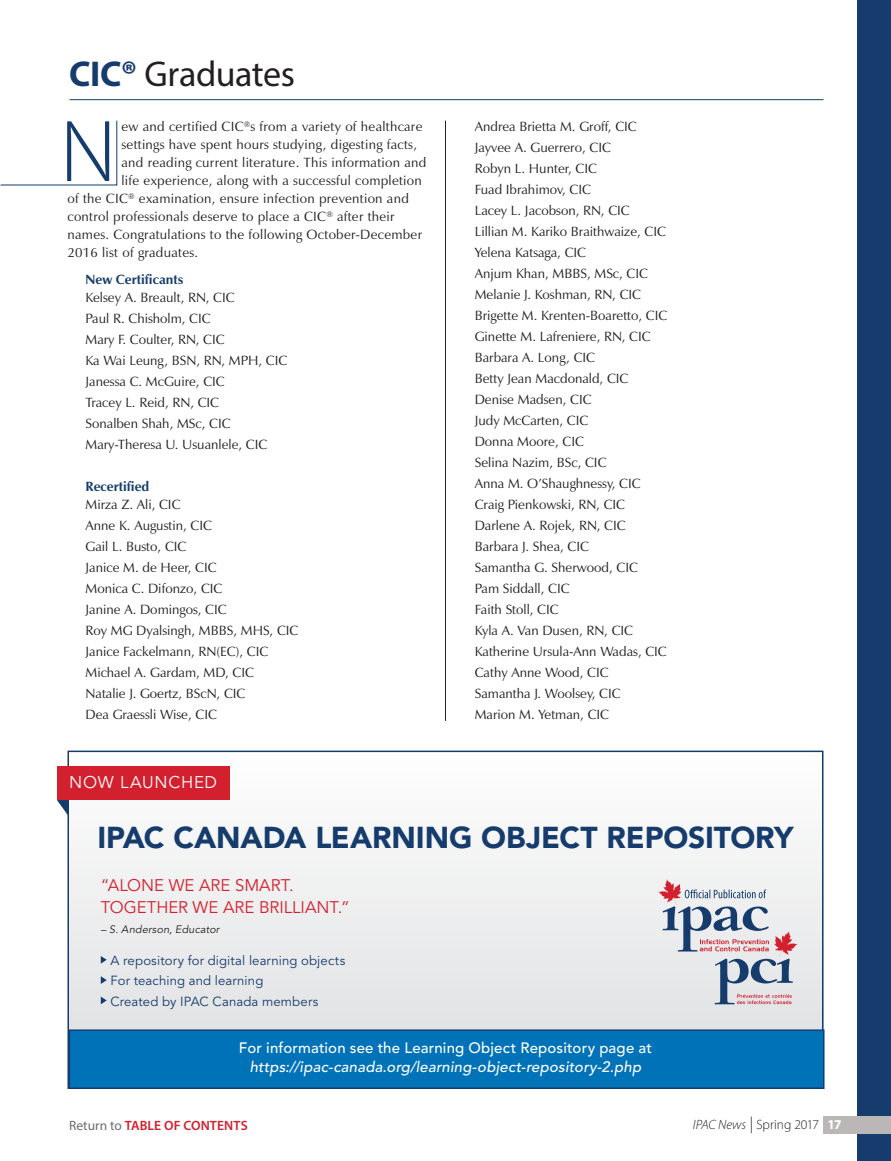
<style>
.page{position:relative;width:891px;height:1161px;background:#fff}
.page>*{position:absolute;margin:0;border:0;box-sizing:border-box;transform-origin:0 0}
.t1{font:300 88.5px "Myriad Pro";color:#163c6d}
.t2{font:36px "Myriad Pro";letter-spacing:-.015em;color:#231f20}
.t3{font:900 30px "Avenir";letter-spacing:-.005em;color:#163c6d}
.t4{font:16.8px "Avenir";color:#d2202f}
.t5{font:16.8px "Avenir";letter-spacing:.045em;color:#fff}
.t6{font:italic 500 15px "Avenir";letter-spacing:.015em;color:#fff}
.t7{font:500 15px "Avenir";letter-spacing:.01em;color:#fff}
.bt{font:13.5px "Zapf Humanist 601 BT";color:#231f20}
.bt1{font:13.5px "Zapf Humanist 601 BT";letter-spacing:.02em;color:#231f20}
.bt-2{font:700 13.5px "Zapf Humanist 601 BT";color:#163c6d}
.t8{font:600 13.5px "Myriad Pro";letter-spacing:.01em;color:#d2202f}
.t9{font:300 13.5px "Myriad Pro";letter-spacing:-.005em;color:#231f20}
.t10{font:13.2px "Avenir";letter-spacing:.01em;color:#163c6d}
.t11{font:italic 10.8px "Avenir";letter-spacing:.02em;color:#231f20}
.s1{font-weight:700;color:#163c6d}
.s2{font-weight:400;color:#6c6d70}
.s3{font-style:italic}
.s4{font-size:16.5px}
.s5{font-weight:700;color:#fff}
</style>
<div class="page">
<div style="left:857px;top:0;width:34px;height:1161px;background:#163c6d"></div>
<svg style="left:0;top:120px;width:117px;height:65px"></svg>
<hr style="left:70px;top:99px;width:754px;height:1px;background:#163c6d">
<hr style="left:445px;top:121px;width:1px;height:600px;background:#231f20">
<svg style="left:71px;top:845px;width:750px;height:184px;fill:#ebeced"></svg>
<svg style="left:658px;top:879px;width:139px;height:125px"></svg>
<svg style="left:57px;top:800px;width:12px;height:16px"></svg>
<div style="left:57px;top:766px;width:173px;height:34px;background:#d2202f"></div>
<div style="left:69px;top:1029px;width:756px;height:60px;background:#0072b8;border:2px solid #163c6d"></div>
<svg style="left:101px;top:956px;width:6px;height:8px"></svg>
<svg style="left:101px;top:976px;width:6px;height:8px"></svg>
<svg style="left:101px;top:997px;width:6px;height:7px"></svg>
<div style="left:824px;top:1116px;width:67px;height:18px;background:#bbb7b7"></div>
<p class="t2" style="left:69px;top:52px;width:227px"><span class="s1">CIC®</span> Graduates</p>
<p class="t1" style="left:60px;top:98px;width:58px">N</p>
<p class="bt1" style="left:122px;top:118px;width:303px">ew and certified CIC<sup>®</sup>s from a variety of healthcare</p>
<p class="bt1" style="left:122px;top:136px;width:297px">settings have spent hours studying, digesting facts,</p>
<p class="bt1" style="left:122px;top:154px;width:306px">and reading current literature. This information and</p>
<p class="bt1" style="left:122px;top:172px;width:302px">life experience, along with a successful completion</p>
<p class="bt1" style="left:68px;top:190px;width:343px">of the CIC<sup>®</sup> examination, ensure infection prevention and</p>
<p class="bt1" style="left:68px;top:208px;width:329px">control professionals deserve to place a CIC<sup>®</sup> after their</p>
<p class="bt1" style="left:68px;top:226px;width:356px">names. Congratulations to the following October-December</p>
<p class="bt1" style="left:68px;top:244px;width:132px">2016 list of graduates.</p>
<p class="bt-2" style="left:86px;top:271px;width:100px">New Certificants</p>
<p class="bt" style="left:86px;top:289px;width:151px">Kelsey A. Breault, RN, CIC</p>
<p class="bt" style="left:86px;top:310px;width:127px">Paul R. Chisholm, CIC</p>
<p class="bt" style="left:86px;top:331px;width:141px">Mary F. Coulter, RN, CIC</p>
<p class="bt" style="left:86px;top:352px;width:203px">Ka Wai Leung, BSN, RN, MPH, CIC</p>
<p class="bt" style="left:86px;top:373px;width:141px">Janessa C. McGuire, CIC</p>
<p class="bt" style="left:86px;top:394px;width:135px">Tracey L. Reid, RN, CIC</p>
<p class="bt" style="left:86px;top:415px;width:147px">Sonalben Shah, MSc, CIC</p>
<p class="bt" style="left:86px;top:436px;width:183px">Mary-Theresa U. Usuanlele, CIC</p>
<p class="bt-2" style="left:86px;top:478px;width:65px">Recertified</p>
<p class="bt" style="left:86px;top:496px;width:97px">Mirza Z. Ali, CIC</p>
<p class="bt" style="left:86px;top:517px;width:128px">Anne K. Augustin, CIC</p>
<p class="bt" style="left:86px;top:538px;width:102px">Gail L. Busto, CIC</p>
<p class="bt" style="left:86px;top:559px;width:133px">Janice M. de Heer, CIC</p>
<p class="bt" style="left:86px;top:580px;width:138px">Monica C. Difonzo, CIC</p>
<p class="bt" style="left:86px;top:601px;width:143px">Janine A. Domingos, CIC</p>
<p class="bt" style="left:86px;top:622px;width:214px">Roy MG Dyalsingh, MBBS, MHS, CIC</p>
<p class="bt" style="left:86px;top:643px;width:184px">Janice Fackelmann, RN(EC), CIC</p>
<p class="bt" style="left:86px;top:664px;width:170px">Michael A. Gardam, MD, CIC</p>
<p class="bt" style="left:86px;top:685px;width:161px">Natalie J. Goertz, BScN, CIC</p>
<p class="bt" style="left:86px;top:706px;width:133px">Dea Graessli Wise, CIC</p>
<p class="t5" style="left:69px;top:773px;width:150px">NOW LAUNCHED</p>
<p class="bt" style="left:475px;top:118px;width:164px">Andrea Brietta M. Groff, CIC</p>
<p class="bt" style="left:475px;top:139px;width:138px">Jayvee A. Guerrero, CIC</p>
<p class="bt" style="left:475px;top:160px;width:124px">Robyn L. Hunter, CIC</p>
<p class="bt" style="left:475px;top:181px;width:118px">Fuad Ibrahimov, CIC</p>
<p class="bt" style="left:475px;top:202px;width:157px">Lacey L. Jacobson, RN, CIC</p>
<p class="bt" style="left:475px;top:223px;width:193px">Lillian M. Kariko Braithwaize, CIC</p>
<p class="bt" style="left:475px;top:244px;width:113px">Yelena Katsaga, CIC</p>
<p class="bt" style="left:475px;top:265px;width:175px">Anjum Khan, MBBS, MSc, CIC</p>
<p class="bt" style="left:475px;top:286px;width:168px">Melanie J. Koshman, RN, CIC</p>
<p class="bt" style="left:475px;top:307px;width:194px">Brigette M. Krenten-Boaretto, CIC</p>
<p class="bt" style="left:475px;top:328px;width:177px">Ginette M. Lafreniere, RN, CIC</p>
<p class="bt" style="left:475px;top:349px;width:122px">Barbara A. Long, CIC</p>
<p class="bt" style="left:475px;top:370px;width:155px">Betty Jean Macdonald, CIC</p>
<p class="bt" style="left:475px;top:391px;width:118px">Denise Madsen, CIC</p>
<p class="bt" style="left:475px;top:412px;width:115px">Judy McCarten, CIC</p>
<p class="bt" style="left:475px;top:433px;width:111px">Donna Moore, CIC</p>
<p class="bt" style="left:475px;top:454px;width:133px">Selina Nazim, BSc, CIC</p>
<p class="bt" style="left:475px;top:475px;width:168px">Anna M. O’Shaughnessy, CIC</p>
<p class="bt" style="left:475px;top:496px;width:152px">Craig Pienkowski, RN, CIC</p>
<p class="bt" style="left:475px;top:517px;width:152px">Darlene A. Rojek, RN, CIC</p>
<p class="bt" style="left:475px;top:538px;width:116px">Barbara J. Shea, CIC</p>
<p class="bt" style="left:475px;top:559px;width:165px">Samantha G. Sherwood, CIC</p>
<p class="bt" style="left:475px;top:580px;width:96px">Pam Siddall, CIC</p>
<p class="bt" style="left:475px;top:601px;width:85px">Faith Stoll, CIC</p>
<p class="bt" style="left:475px;top:622px;width:160px">Kyla A. Van Dusen, RN, CIC</p>
<p class="bt" style="left:475px;top:643px;width:194px">Katherine Ursula-Ann Wadas, CIC</p>
<p class="bt" style="left:475px;top:664px;width:135px">Cathy Anne Wood, CIC</p>
<p class="bt" style="left:475px;top:685px;width:147px">Samantha J. Woolsey, CIC</p>
<p class="bt" style="left:475px;top:706px;width:136px">Marion M. Yetman, CIC</p>
<p class="t3" style="left:97px;top:820px;width:698px">IPAC CANADA LEARNING OBJECT REPOSITORY</p>
<p class="t4" style="left:101px;top:876px;width:194px">“ALONE WE ARE SMART.</p>
<p class="t4" style="left:101px;top:897px;width:250px">TOGETHER WE ARE BRILLIANT.”</p>
<p class="t11" style="left:101px;top:923px;width:120px">– S. Anderson, Educator</p>
<p class="t10" style="left:110px;top:953px;width:237px">A repository for digital learning objects</p>
<p class="t10" style="left:110px;top:973px;width:155px">For teaching and learning</p>
<p class="t10" style="left:110px;top:994px;width:209px">Created by IPAC Canada members</p>
<p class="t7" style="left:239px;top:1039px;width:415px">For information see the Learning Object Repository page at</p>
<p class="t6" style="left:250px;top:1058px;width:393px">https://ipac-canada.org/learning-object-repository-2.php</p>
<p class="t8" style="left:69px;top:1117px;width:180px"><span class="s2">Return to</span> TABLE OF CONTENTS</p>
<p class="t9" style="left:693px;top:1117px;width:150px"><span class="s3">IPAC News</span> <span class="s4">|</span> Spring 2017 <span class="s5">17</span></p>
</div>
